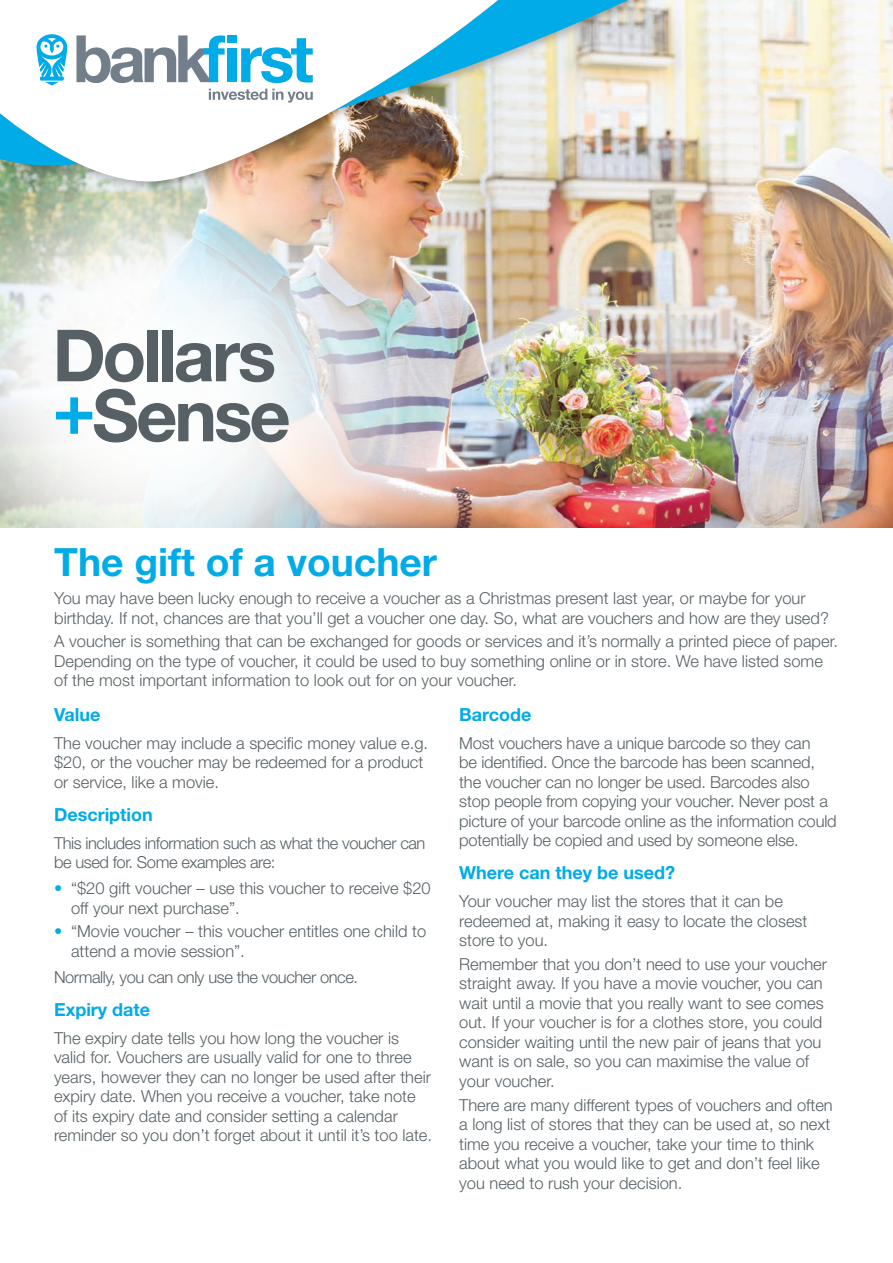
<style>
.page{position:relative;width:893px;height:1263px;background:#fff}
.page>*{position:absolute;margin:0;border:0;box-sizing:border-box;transform-origin:0 0}
.t1{font:700 72px/60px "Helvetica Neue LT Std";letter-spacing:-.045em;color:#576065}
.t2{font:700 39px "Helvetica Neue LT Std";color:#00abe7}
.t3{font:700 18px "Helvetica Neue LT Std";color:#00abe7}
.t4{font:300 16.5px/19.5px "Helvetica Neue LT Std";color:#576065}
.t5{font:300 16.5px/19.5px "Helvetica Neue LT Std";letter-spacing:-.025em;color:#576065}
.s1{color:#00abe7}
</style>
<div class="page">
<img style="left:570px;top:0;width:323px;height:527px">
<img style="left:402px;top:193px;width:168px;height:335px">
<svg style="left:0;top:193px;width:402px;height:335px"></svg>
<div style="left:0;top:0;width:665px;height:193px;background:#231f20;opacity:.3"></div>
<svg style="left:583px;top:0;width:80px;height:110px;background:#d1d5cf"></svg>
<img style="left:0;top:0;width:583px;height:184px">
<svg style="left:0;top:0;width:313px;height:165px"></svg>
<h1 class="t1" style="left:52px;top:324px;width:240px">Dollars <span class="s1">+</span>Sense</h1>
<h2 class="t2" style="left:54px;top:538px;width:384px">The gift of a voucher</h2>
<p class="t4" style="left:54px;top:588px;width:776px">You may have been lucky enough to receive a voucher as a Christmas present last year, or maybe for your birthday. If not, chances are that you’ll get a voucher one day. So, what are vouchers and how are they used?</p>
<p class="t4" style="left:54px;top:631px;width:785px">A voucher is something that can be exchanged for goods or services and it’s normally a printed piece of paper.<br>Depending on the type of voucher, it could be used to buy something online or in store. We have listed some of the most important information to look out for on your voucher.</p>
<p class="t3" style="left:54px;top:703px;width:48px">Value</p>
<p class="t4" style="left:54px;top:732px;width:376px">The voucher may include a specific money value e.g. $20, or the voucher may be redeemed for a product or service, like a movie.</p>
<p class="t3" style="left:54px;top:803px;width:100px">Description</p>
<p class="t5" style="left:54px;top:833px;width:373px">This includes information such as what the voucher can be used for. Some examples are:</p>
<p class="t4" style="left:71px;top:878px;width:361px;text-indent:-17px"><span class="s1">•</span> “$20 gift voucher – use this voucher to receive $20 off your next purchase”.</p>
<p class="t4" style="left:71px;top:921px;width:357px;text-indent:-17px"><span class="s1">•</span> “Movie voucher – this voucher entitles one child to attend a movie session”.</p>
<p class="t5" style="left:54px;top:967px;width:306px">Normally, you can only use the voucher once.</p>
<p class="t3" style="left:54px;top:998px;width:98px">Expiry date</p>
<p class="t4" style="left:54px;top:1028px;width:380px">The expiry date tells you how long the voucher is valid for. Vouchers are usually valid for one to three years, however they can no longer be used after their expiry date. When you receive a voucher, take note of its expiry date and consider setting a calendar reminder so you don’t forget about it until it’s too late.</p>
<p class="t3" style="left:459px;top:703px;width:74px">Barcode</p>
<p class="t4" style="left:459px;top:732px;width:379px">Most vouchers have a unique barcode so they can<br>be identified. Once the barcode has been scanned, the voucher can no longer be used. Barcodes also stop people from copying your voucher. Never post a picture of your barcode online as the information could potentially be copied and used by someone else.</p>
<p class="t3" style="left:459px;top:862px;width:218px">Where can they be used?</p>
<p class="t4" style="left:459px;top:891px;width:350px">Your voucher may list the stores that it can be redeemed at, making it easy to locate the closest store to you.</p>
<p class="t4" style="left:459px;top:954px;width:369px">Remember that you don’t need to use your voucher straight away. If you have a movie voucher, you can wait until a movie that you really want to see comes out. If your voucher is for a clothes store, you could consider waiting until the new pair of jeans that you want is on sale, so you can maximise the value of your voucher.</p>
<p class="t4" style="left:459px;top:1095px;width:375px">There are many different types of vouchers and often a long list of stores that they can be used at, so next time you receive a voucher, take your time to think about what you would like to get and don’t feel like you need to rush your decision.</p>
</div>
